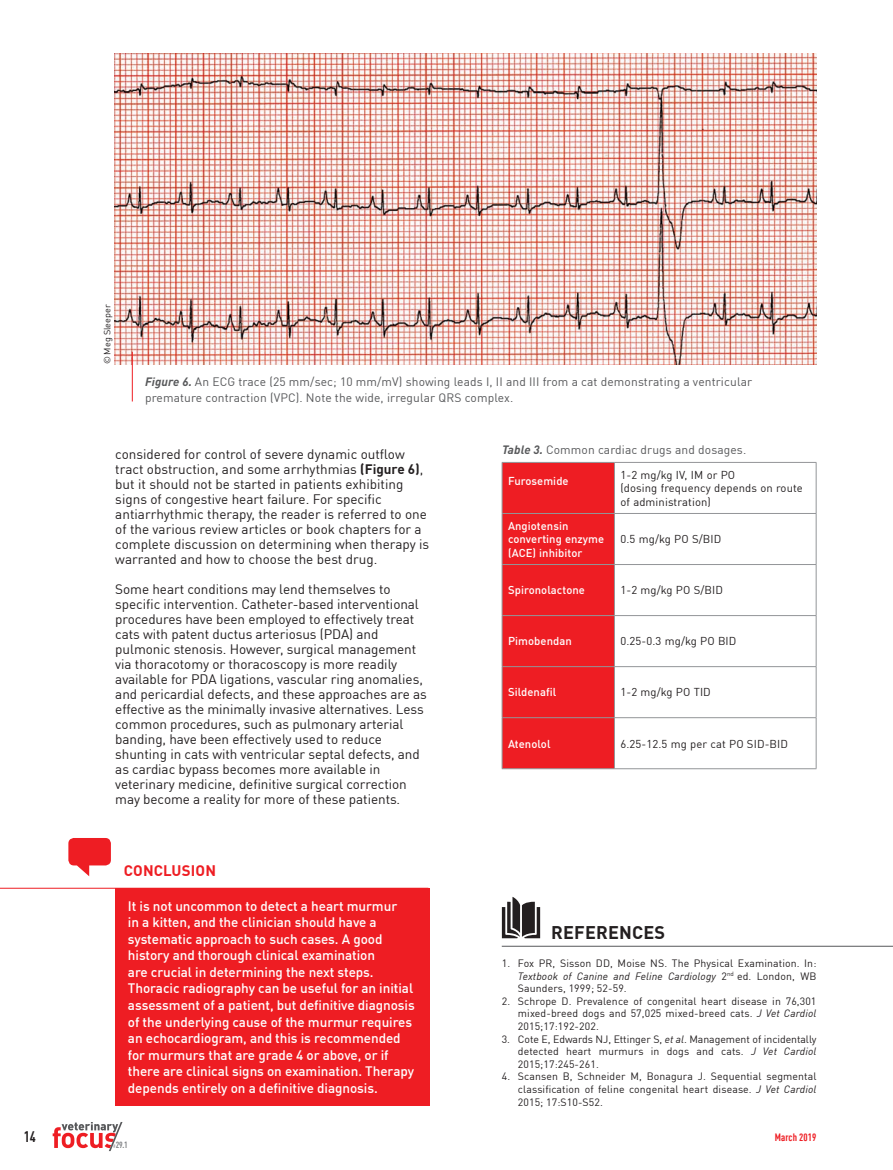
<style>
.page{position:relative;width:893px;height:1170px;background:#fff}
.page>*{position:absolute;margin:0;border:0;box-sizing:border-box;transform-origin:0 0}
.REFERENCES{font:700 18px "DIN Pro";letter-spacing:.01em;color:#231f20}
.titre_encadré_rouge{font:700 15px "DIN Pro";letter-spacing:.01em;color:#ee1d23}
.t1{font:700 condensed 15px "DIN Pro";color:#231f20}
.GB_texte_courant{font:13.5px/15px "DIN Pro";letter-spacing:-.005em;color:#231f20}
.texte_encadré_rouge{font:500 13.5px/16.5px "DIN Pro";letter-spacing:-.005em;color:#fff}
.titre_legende_HAUT{font:12px/15px "DIN Pro";letter-spacing:.01em;color:#57585a}
.titre_legende_SANS{font:12px "DIN Pro";letter-spacing:.01em;color:#57585a}
.Text_Courant_tab_P{font:11.25px/13.5px "DIN Pro";letter-spacing:.01em;color:#231f20}
.texte_blanc_tablo{font:500 11.25px/13.5px "DIN Pro";letter-spacing:.005em;color:#fff}
.t2{font:10.5px/12.6px "DIN Pro";letter-spacing:.01em;color:#231f20;text-align:justify}
.t3{font:700 condensed 10.5px "DIN Pro";letter-spacing:.01em;color:#ee1d23}
.t4{font:9px "DIN Pro";color:#231f20}
.t5{font:700 condensed 8.85px "DIN Pro";color:#808285}
.s1{font-weight:700;font-style:italic}
.s2{font-weight:700}
.s3{font-style:italic}
.s4{font-weight:400;font-size:5.25px}
</style>
<div class="page">
<hr style="left:502px;top:945px;width:391px;height:1px;background:#57585a">
<svg style="left:502px;top:897px;width:38px;height:41px"></svg>
<div style="left:115px;top:887px;width:315px;height:218px;background:#ee1d23"></div>
<hr style="left:0;top:887px;width:428px;height:1px;background:#ee1d23">
<svg style="left:68px;top:838px;width:43px;height:38px"></svg>
<div style="left:503px;top:463px;width:111px;height:305px;background:#ee1d23"></div>
<hr style="left:502px;top:513px;width:112px;height:1px;background:#939598">
<hr style="left:614px;top:513px;width:202px;height:1px;background:#939598">
<hr style="left:502px;top:564px;width:112px;height:1px;background:#939598">
<hr style="left:614px;top:564px;width:202px;height:1px;background:#939598">
<hr style="left:502px;top:615px;width:112px;height:1px;background:#939598">
<hr style="left:614px;top:615px;width:202px;height:1px;background:#939598">
<hr style="left:502px;top:666px;width:112px;height:1px;background:#939598">
<hr style="left:614px;top:666px;width:202px;height:1px;background:#939598">
<hr style="left:502px;top:717px;width:112px;height:1px;background:#939598">
<hr style="left:614px;top:717px;width:202px;height:1px;background:#939598">
<hr style="left:614px;top:462px;width:202px;height:1px;background:#939598">
<hr style="left:816px;top:462px;width:1px;height:51px;background:#939598">
<hr style="left:816px;top:513px;width:1px;height:51px;background:#939598">
<hr style="left:816px;top:564px;width:1px;height:51px;background:#939598">
<hr style="left:816px;top:616px;width:1px;height:50px;background:#939598">
<hr style="left:816px;top:667px;width:1px;height:50px;background:#939598">
<hr style="left:816px;top:718px;width:1px;height:50px;background:#939598">
<hr style="left:614px;top:768px;width:202px;height:1px;background:#939598">
<hr style="left:502px;top:462px;width:112px;height:1px;background:#939598">
<hr style="left:502px;top:462px;width:1px;height:51px;background:#939598">
<hr style="left:614px;top:462px;width:1px;height:51px;background:#939598">
<hr style="left:502px;top:513px;width:1px;height:51px;background:#939598">
<hr style="left:614px;top:513px;width:1px;height:51px;background:#939598">
<hr style="left:502px;top:564px;width:1px;height:51px;background:#939598">
<hr style="left:614px;top:564px;width:1px;height:51px;background:#939598">
<hr style="left:502px;top:616px;width:1px;height:50px;background:#939598">
<hr style="left:614px;top:616px;width:1px;height:50px;background:#939598">
<hr style="left:502px;top:667px;width:1px;height:50px;background:#939598">
<hr style="left:614px;top:667px;width:1px;height:50px;background:#939598">
<hr style="left:502px;top:718px;width:1px;height:50px;background:#939598">
<hr style="left:614px;top:718px;width:1px;height:50px;background:#939598">
<hr style="left:502px;top:768px;width:112px;height:1px;background:#939598">
<img style="left:115px;top:54px;width:701px;height:310px">
<hr style="left:132px;top:352px;width:1px;height:49px;background:#ee1d23">
<svg style="left:53px;top:1122px;width:70px;height:28px"></svg>
<p class="t4" style="left:100px;top:364px;width:61px;rotate:-90deg">© Meg Sleeper</p>
<p class="titre_legende_HAUT" style="left:145px;top:374px;width:609px"><span class="s1">Figure 6.</span> An ECG trace (25 mm/sec; 10 mm/mV) showing leads I, II and III from a cat demonstrating a ventricular premature contraction (VPC). Note the wide, irregular QRS complex.</p>
<p class="GB_texte_courant" style="left:115px;top:446px;width:315px">considered for control of severe dynamic outflow tract obstruction, and some arrhythmias <span class="s2">(Figure 6)</span>, but it should not be started in patients exhibiting signs of congestive heart failure. For specific antiarrhythmic therapy, the reader is referred to one of the various review articles or book chapters for a complete discussion on determining when therapy is warranted and how to choose the best drug.</p>
<p class="GB_texte_courant" style="left:115px;top:581px;width:313px">Some heart conditions may lend themselves to specific intervention. Catheter-based interventional procedures have been employed to effectively treat cats with patent ductus arteriosus (PDA) and pulmonic stenosis. However, surgical management via thoracotomy or thoracoscopy is more readily available for PDA ligations, vascular ring anomalies, and pericardial defects, and these approaches are as effective as the minimally invasive alternatives. Less common procedures, such as pulmonary arterial banding, have been effectively used to reduce shunting in cats with ventricular septal defects, and as cardiac bypass becomes more available in veterinary medicine, definitive surgical correction may become a reality for more of these patients.</p>
<p class="titre_encadré_rouge" style="left:124px;top:858px;width:94px">CONCLUSION</p>
<p class="texte_encadré_rouge" style="left:128px;top:896px;width:288px">It is not uncommon to detect a heart murmur<br>in a kitten, and the clinician should have a systematic approach to such cases. A good history and thorough clinical examination<br>are crucial in determining the next steps.<br>Thoracic radiography can be useful for an initial assessment of a patient, but definitive diagnosis of the underlying cause of the murmur requires an echocardiogram, and this is recommended for murmurs that are grade 4 or above, or if there are clinical signs on examination. Therapy depends entirely on a definitive diagnosis.</p>
<p class="titre_legende_SANS" style="left:502px;top:440px;width:246px"><span class="s1">Table 3.</span> Common cardiac drugs and dosages.</p>
<p class="texte_blanc_tablo" style="left:508px;top:474px;width:62px">Furosemide</p>
<p class="Text_Courant_tab_P" style="left:620px;top:467px;width:116px">1-2 mg/kg IV, IM or PO</p>
<p class="Text_Courant_tab_P" style="left:620px;top:480px;width:184px">(dosing frequency depends on route of administration)</p>
<p class="texte_blanc_tablo" style="left:508px;top:518px;width:98px">Angiotensin converting enzyme (ACE) inhibitor</p>
<p class="Text_Courant_tab_P" style="left:620px;top:531px;width:102px">0.5 mg/kg PO S/BID</p>
<p class="texte_blanc_tablo" style="left:508px;top:582px;width:78px">Spironolactone</p>
<p class="Text_Courant_tab_P" style="left:620px;top:582px;width:104px">1-2 mg/kg PO S/BID</p>
<p class="texte_blanc_tablo" style="left:508px;top:633px;width:65px">Pimobendan</p>
<p class="Text_Courant_tab_P" style="left:620px;top:633px;width:118px">0.25-0.3 mg/kg PO BID</p>
<p class="texte_blanc_tablo" style="left:508px;top:685px;width:50px">Sildenafil</p>
<p class="Text_Courant_tab_P" style="left:620px;top:685px;width:92px">1-2 mg/kg PO TID</p>
<p class="texte_blanc_tablo" style="left:508px;top:736px;width:44px">Atenolol</p>
<p class="Text_Courant_tab_P" style="left:620px;top:736px;width:169px">6.25-12.5 mg per cat PO SID-BID</p>
<p class="REFERENCES" style="left:551px;top:918px;width:115px">REFERENCES</p>
<p class="t2" style="left:518px;top:956px;width:300px;text-indent:-16px">1. Fox PR, Sisson DD, Moise NS. The Physical Examination. In:<br><span class="s3">Textbook of Canine and Feline Cardiology</span> 2<sup>nd</sup> ed. London, WB Saunders, 1999; 52-59.</p>
<p class="t2" style="left:518px;top:993px;width:300px;text-indent:-16px">2. Schrope D. Prevalence of congenital heart disease in 76,301 mixed-breed dogs and 57,025 mixed-breed cats. <span class="s3">J Vet Cardiol </span>2015;17:192-202.</p>
<p class="t2" style="left:518px;top:1031px;width:300px;text-indent:-16px">3. Cote E, Edwards NJ, Ettinger S, <span class="s3">et al</span>. Management of incidentally detected heart murmurs in dogs and cats. <span class="s3">J Vet Cardiol </span>2015;17:245-261.</p>
<p class="t2" style="left:518px;top:1069px;width:300px;text-indent:-16px">4. Scansen B, Schneider M, Bonagura J. Sequential segmental classification of feline congenital heart disease. <span class="s3">J Vet Cardiol </span>2015; 17:S10-S52.</p>
<p class="t1" style="left:24px;top:1125px;width:14px">14</p>
<p class="t3" style="left:775px;top:1128px;width:43px">March 2019</p>
<p class="t5" style="left:113px;top:1138px;width:16px"><span class="s4">#</span>29.1</p>
</div>
